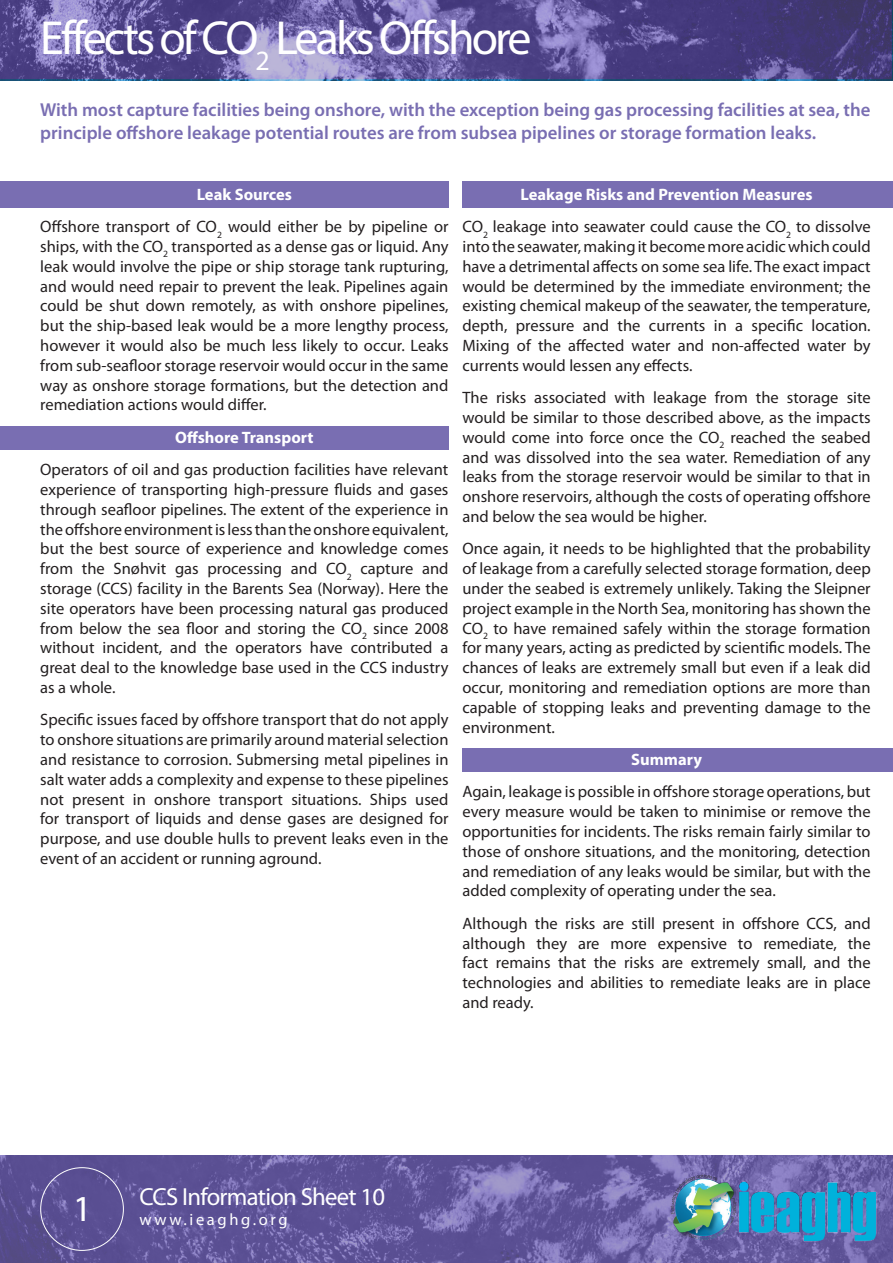
<style>
.page{position:relative;width:893px;height:1263px;background:#fff}
.page>*{position:absolute;margin:0;border:0;box-sizing:border-box;transform-origin:0 0}
.heading{font:48px "Myriad Pro";letter-spacing:-.06em;color:#fff}
.text{font:36.75px "Myriad Pro";color:#fff}
.t1{font:24.75px "Myriad Pro";letter-spacing:-.03em;color:#fff}
.t2{font:600 18.75px/22.5px "Myriad Pro";color:#796eb2}
.t3{font:16.5px/19.8px "Myriad Pro";color:#231f20;text-align:justify}
.t4{font:700 16.5px "Myriad Pro";color:#fff}
.t5{font:16.5px "Myriad Pro";letter-spacing:.16em;color:#fff}
</style>
<div class="page">
<div style="left:462px;top:181px;width:431px;height:27px;background:#796eb2"></div>
<div style="left:462px;top:749px;width:431px;height:23px;background:#796eb2"></div>
<img style="left:0;top:0;width:893px;height:81px">
<div style="left:0;top:181px;width:448px;height:27px;background:#796eb2"></div>
<div style="left:0;top:427px;width:448px;height:23px;background:#796eb2"></div>
<img style="left:0;top:1155px;width:893px;height:108px">
<img style="left:669px;top:1172px;width:209px;height:71px">
<p class="heading" style="left:40px;top:8px;width:493px">Effects of CO<sub>2</sub> Leaks Offshore</p>
<p class="t2" style="left:40px;top:98px;width:832px">With most capture facilities being onshore, with the exception being gas processing facilities at sea, the principle offshore leakage potential routes are from subsea pipelines or storage formation leaks.</p>
<p class="t4" style="left:197px;top:183px;width:97px">Leak Sources</p>
<p class="t3" style="left:40px;top:216px;width:410px">Offshore transport of CO<sub>2</sub> would either be by pipeline or ships, with the CO<sub>2</sub> transported as a dense gas or liquid. Any leak would involve the pipe or ship storage tank rupturing, and would need repair to prevent the leak. Pipelines again could be shut down remotely, as with onshore pipelines, but the ship-based leak would be a more lengthy process, however it would also be much less likely to occur. Leaks from sub-seafloor storage reservoir would occur in the same way as onshore storage formations, but the detection and remediation actions would differ.</p>
<p class="t4" style="left:175px;top:426px;width:140px">Offshore Transport</p>
<p class="t3" style="left:40px;top:459px;width:410px">Operators of oil and gas production facilities have relevant experience of transporting high-pressure fluids and gases through seafloor pipelines. The extent of the experience in the offshore environment is less than the onshore equivalent, but the best source of experience and knowledge comes from the Snøhvit gas processing and CO<sub>2</sub> capture and storage (CCS) facility in the Barents Sea (Norway). Here the site operators have been processing natural gas produced from below the sea floor and storing the CO<sub>2</sub> since 2008 without incident, and the operators have contributed a great deal to the knowledge base used in the CCS industry as a whole.</p>
<p class="t3" style="left:40px;top:710px;width:410px">Specific issues faced by offshore transport that do not apply to onshore situations are primarily around material selection and resistance to corrosion. Submersing metal pipelines in salt water adds a complexity and expense to these pipelines not present in onshore transport situations. Ships used for transport of liquids and dense gases are designed for purpose, and use double hulls to prevent leaks even in the event of an accident or running aground.</p>
<p class="t4" style="left:521px;top:183px;width:294px">Leakage Risks and Prevention Measures</p>
<p class="t3" style="left:462px;top:216px;width:410px">CO<sub>2</sub> leakage into seawater could cause the CO<sub>2</sub> to dissolve into the seawater, making it become more acidic which could have a detrimental affects on some sea life. The exact impact would be determined by the immediate environment; the existing chemical makeup of the seawater, the temperature, depth, pressure and the currents in a specific location.<br>Mixing of the affected water and non-affected water by currents would lessen any effects.</p>
<p class="t3" style="left:462px;top:387px;width:410px">The risks associated with leakage from the storage site would be similar to those described above, as the impacts would come into force once the CO<sub>2</sub> reached the seabed and was dissolved into the sea water. Remediation of any leaks from the storage reservoir would be similar to that in onshore reservoirs, although the costs of operating offshore and below the sea would be higher.</p>
<p class="t3" style="left:462px;top:539px;width:410px">Once again, it needs to be highlighted that the probability of leakage from a carefully selected storage formation, deep under the seabed is extremely unlikely. Taking the Sleipner project example in the North Sea, monitoring has shown the CO<sub>2</sub> to have remained safely within the storage formation for many years, acting as predicted by scientific models. The chances of leaks are extremely small but even if a leak did occur, monitoring and remediation options are more than capable of stopping leaks and preventing damage to the environment.</p>
<p class="t4" style="left:631px;top:749px;width:72px">Summary</p>
<p class="t3" style="left:462px;top:782px;width:410px">Again, leakage is possible in offshore storage operations, but every measure would be taken to minimise or remove the opportunities for incidents. The risks remain fairly similar to those of onshore situations, and the monitoring, detection and remediation of any leaks would be similar, but with the added complexity of operating under the sea.</p>
<p class="t3" style="left:462px;top:913px;width:410px">Although the risks are still present in offshore CCS, and although they are more expensive to remediate, the fact remains that the risks are extremely small, and the technologies and abilities to remediate leaks are in place and ready.</p>
<p class="text" style="left:76px;top:1186px;width:13px">1</p>
<p class="t1" style="left:101px;top:1180px;width:235px">CCS Information Sheet 0</p>
<p class="t1" style="left:121px;top:1181px;width:235px">CCS Information Sheet 1</p>
<p class="t5" style="left:121px;top:1209px;width:150px">www.ieaghg.org</p>
<p class="t1" style="left:139px;top:1181px;width:247px">CCS Information Sheet 10</p>
<p class="t5" style="left:139px;top:1209px;width:150px">www.ieaghg.org</p>
<p class="t5" style="left:101px;top:1208px;width:138px">www.ieaghg.or</p>
</div>
